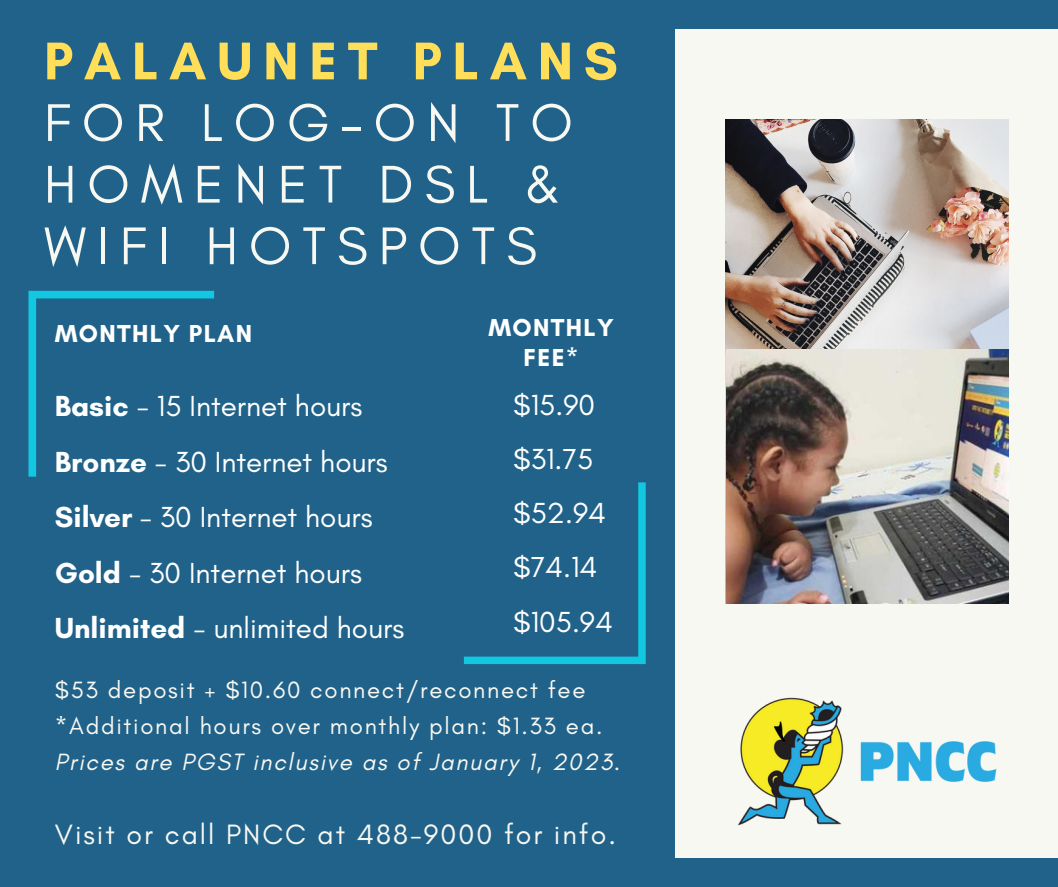
<style>
.page{position:relative;width:1058px;height:887px;background:#fff}
.page>*{position:absolute;margin:0;border:0;box-sizing:border-box;transform-origin:0 0}
.t1{font:54px/61.7px "Glacial Indifference";letter-spacing:.2em;color:#f8f8f3}
.t2{font:700 54px "Glacial Indifference";letter-spacing:.2em;color:#ffde59}
.t3{font:29.55px/55.5px "Glacial Indifference";color:#fff}
.t4{font:28.5px "Glacial Indifference";letter-spacing:.07em;color:#f8f8f3}
.t5{font:700 25.05px/29.2px "Glacial Indifference";letter-spacing:.05em;color:#fff;text-align:center}
.t6{font:24px/36px "Glacial Indifference";letter-spacing:.07em;color:#f8f8f3}
.t7{font:italic 24px "Glacial Indifference";letter-spacing:.07em;color:#f8f8f3}
.s1{font-weight:700}
</style>
<div class="page">
<div style="left:0;top:0;width:1058px;height:886px;background:#206289"></div>
<div style="left:674px;top:29px;width:383px;height:828px;background:#f8f8f3"></div>
<img style="left:725px;top:119px;width:283px;height:484px">
<img style="left:726px;top:349px;width:282px;height:254px">
<img style="left:738px;top:697px;width:259px;height:129px">
<svg style="left:28px;top:291px;width:186px;height:185px"></svg>
<svg style="left:464px;top:482px;width:181px;height:182px"></svg>
<h1 class="t2" style="left:44px;top:28px;width:575px">PALAUNET PLANS</h1>
<h1 class="t1" style="left:44px;top:91px;width:530px">FOR LOG-ON TO<br>HOMENET DSL &amp;<br>WIFI HOTSPOTS</h1>
<p class="t5" style="left:55px;top:318px;width:199px">MONTHLY PLAN</p>
<p class="t5" style="left:488px;top:313px;width:127px">MONTHLY<br>FEE*</p>
<p class="t3" style="left:513px;top:378px;width:101px;line-height:54px">$15.90 $31.75 $52.94 $74.14 $105.94</p>
<p class="t3" style="left:55px;top:378px;width:351px"><span class="s1">Basic</span> - 15 Internet hours<br><span class="s1">Bronze</span> - 30 Internet hours<br><span class="s1">Silver</span> - 30 Internet hours<br><span class="s1">Gold</span> - 30 Internet hours<br><span class="s1">Unlimited</span> - unlimited hours</p>
<p class="t6" style="left:55px;top:671px;width:549px">$53 deposit + $10.60 connect/reconnect fee *Additional hours over monthly plan: $1.33 ea.</p>
<p class="t7" style="left:55px;top:747px;width:567px">Prices are PGST inclusive as of January 1, 2023.</p>
<p class="t4" style="left:55px;top:816px;width:562px">Visit or call PNCC at 488-9000 for info.</p>
</div>
